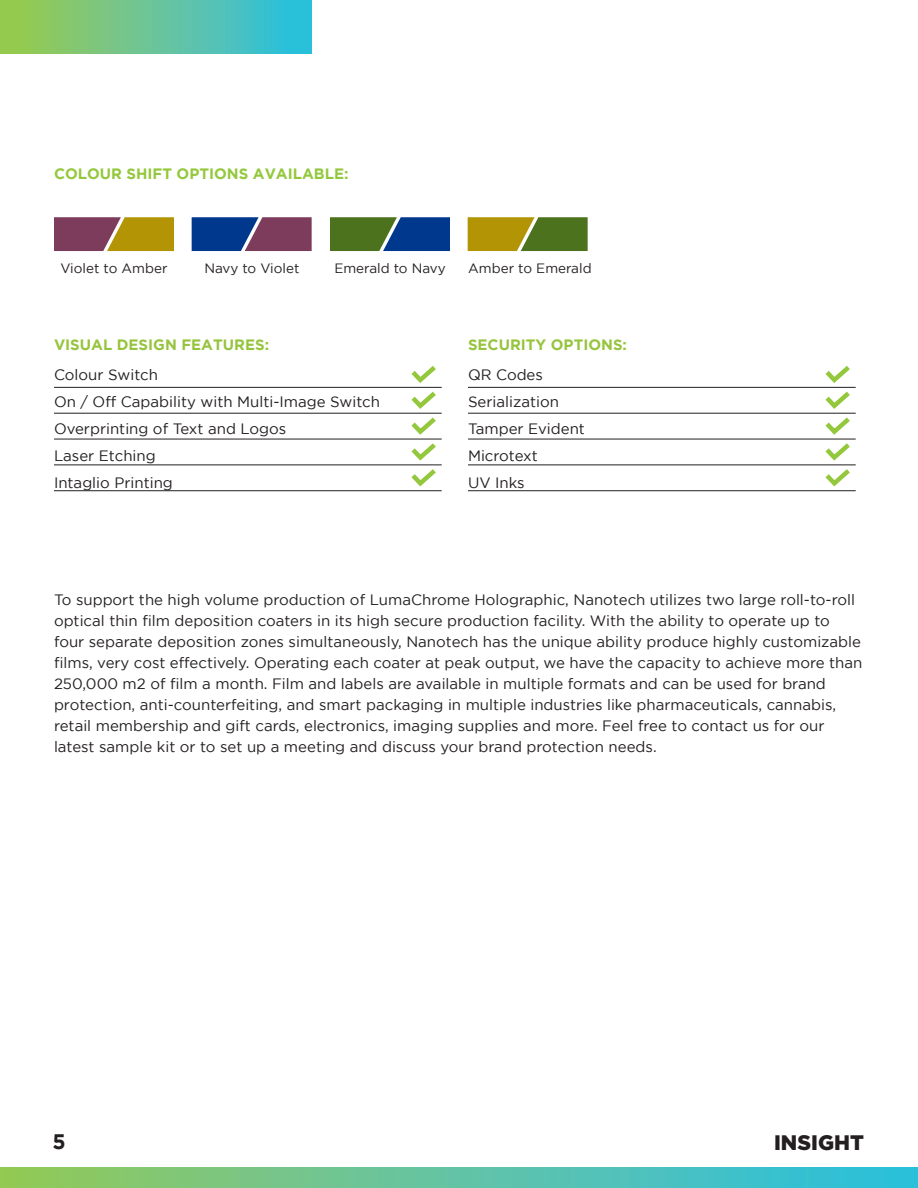
<style>
.page{position:relative;width:918px;height:1188px;background:#fff}
.page>*{position:absolute;margin:0;border:0;box-sizing:border-box;transform-origin:0 0}
.t1{font:900 21px "Gotham";color:#231f20}
.t2{font:700 21px "Gotham";color:#231f20}
.t3{font:15px/21px "Gotham";color:#231f20}
.t4{font:700 15px "Gotham";color:#96c43d}
.t5{font:700 15px "Gotham";color:#94c83c}
.t6{font:13.5px "Gotham";color:#231f20}
</style>
<div class="page">
<div style="left:0;top:1167px;width:918px;height:21px;background:linear-gradient(to right,#96c95d,#2bbfe4)"></div>
<div style="left:0;top:0;width:312px;height:54px;background:linear-gradient(to right,#a0ca4b,#2bbfe5)"></div>
<svg style="left:54px;top:217px;width:120px;height:34px;background:#9b6d38"></svg>
<svg style="left:330px;top:217px;width:120px;height:34px;background:#2e5b5c"></svg>
<svg style="left:192px;top:217px;width:120px;height:34px;background:#46427a"></svg>
<svg style="left:468px;top:217px;width:120px;height:34px;background:#84881b"></svg>
<hr style="left:54px;top:387px;width:388px;height:1px;background:#231f20">
<hr style="left:468px;top:387px;width:388px;height:1px;background:#231f20">
<hr style="left:54px;top:465px;width:388px;height:1px;background:#231f20">
<hr style="left:468px;top:465px;width:388px;height:1px;background:#231f20">
<hr style="left:54px;top:413px;width:388px;height:1px;background:#231f20">
<hr style="left:468px;top:413px;width:388px;height:1px;background:#231f20">
<hr style="left:54px;top:490px;width:388px;height:1px;background:#231f20">
<hr style="left:468px;top:490px;width:388px;height:1px;background:#231f20">
<hr style="left:54px;top:439px;width:388px;height:1px;background:#231f20">
<hr style="left:468px;top:439px;width:388px;height:1px;background:#231f20">
<svg style="left:407px;top:366px;width:34px;height:121px"></svg>
<svg style="left:821px;top:366px;width:34px;height:121px"></svg>
<p class="t5" style="left:54px;top:165px;width:296px">COLOUR SHIFT OPTIONS AVAILABLE:</p>
<p class="t6" style="left:60px;top:260px;width:109px">Violet to Amber</p>
<p class="t6" style="left:204px;top:260px;width:97px">Navy to Violet</p>
<p class="t6" style="left:334px;top:260px;width:113px">Emerald to Navy</p>
<p class="t6" style="left:468px;top:260px;width:125px">Amber to Emerald</p>
<p class="t4" style="left:54px;top:336px;width:217px">VISUAL DESIGN FEATURES:</p>
<p class="t4" style="left:468px;top:336px;width:161px">SECURITY OPTIONS:</p>
<p class="t3" style="left:54px;top:364px;width:106px">Colour Switch</p>
<p class="t3" style="left:54px;top:391px;width:328px">On / Off Capability with Multi-Image Switch</p>
<p class="t3" style="left:54px;top:418px;width:234px">Overprinting of Text and Logos</p>
<p class="t3" style="left:54px;top:445px;width:103px">Laser Etching</p>
<p class="t3" style="left:54px;top:472px;width:120px">Intaglio Printing</p>
<p class="t3" style="left:468px;top:364px;width:77px">QR Codes</p>
<p class="t3" style="left:468px;top:391px;width:92px">Serialization</p>
<p class="t3" style="left:468px;top:418px;width:118px">Tamper Evident</p>
<p class="t3" style="left:468px;top:445px;width:71px">Microtext</p>
<p class="t3" style="left:468px;top:472px;width:58px">UV Inks</p>
<p class="t3" style="left:54px;top:589px;width:810px">To support the high volume production of LumaChrome Holographic, Nanotech utilizes two large roll-to-roll optical thin film deposition coaters in its high secure production facility. With the ability to operate up to four separate deposition zones simultaneously, Nanotech has the unique ability produce highly customizable films, very cost effectively. Operating each coater at peak output, we have the capacity to achieve more than 250,000 m2 of film a month. Film and labels are available in multiple formats and can be used for brand protection, anti-counterfeiting, and smart packaging in multiple industries like pharmaceuticals, cannabis, retail membership and gift cards, electronics, imaging supplies and more. Feel free to contact us for our latest sample kit or to set up a meeting and discuss your brand protection needs.</p>
<h1 class="t2" style="left:52px;top:1130px;width:15px">5</h1>
<h1 class="t1" style="left:774px;top:1130px;width:91px">INSIGHT</h1>
</div>
